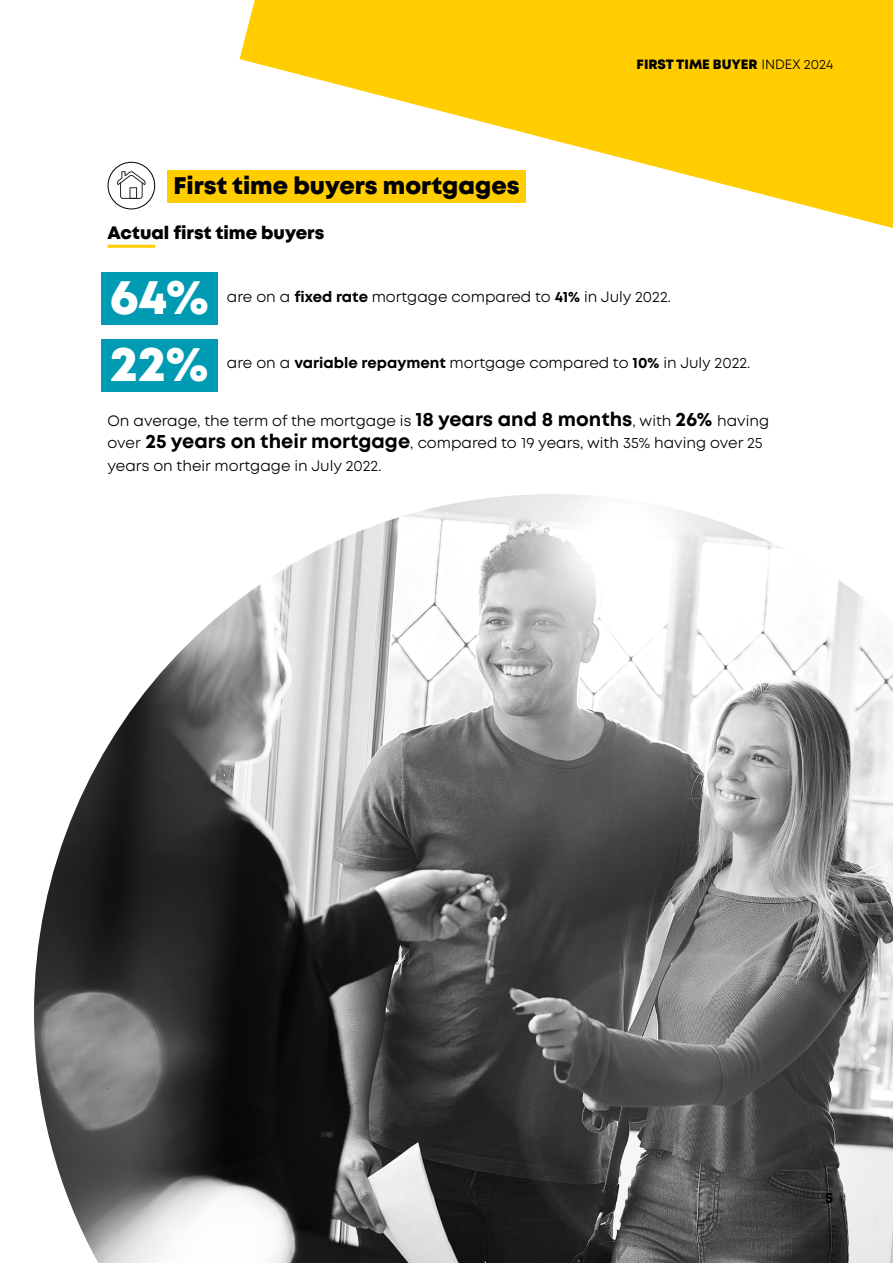
<style>
.page{position:relative;width:893px;height:1263px;background:#fff}
.page>*{position:absolute;margin:0;border:0;box-sizing:border-box;transform-origin:0 0}
.t1{font:800 49.2px "Mont";color:#fff}
.t2{font:800 24px "Mont";color:#000}
.t3{font:800 18px "Mont";color:#000}
.t4{font:15px/22.5px "Mont";color:#000}
.t5{font:700 15px "Mont";color:#000}
.t6{font:800 13.5px "Mont";color:#000}
.s1{font-weight:400}
.s2{font-weight:700}
.s3{font-weight:700;font-size:19.5px}
</style>
<div class="page">
<div style="left:167px;top:171px;width:359px;height:32px;background:#ffcd00"></div>
<hr style="left:108px;top:245px;width:47px;height:3px;background:#ffcd00">
<div style="left:101px;top:272px;width:117px;height:53px;background:#009ab2"></div>
<div style="left:101px;top:339px;width:117px;height:53px;background:#009ab2"></div>
<svg style="left:108px;top:162px;width:47px;height:47px"></svg>
<img style="left:34px;top:494px;width:859px;height:769px">
<svg style="left:239px;top:0;width:654px;height:228px;fill:#ffcd00"></svg>
<p class="t6" style="left:637px;top:56px;width:198px">FIRST TIME BUYER <span class="s1">INDEX 2024</span></p>
<h2 class="t2" style="left:174px;top:170px;width:348px">First time buyers mortgages</h2>
<p class="t3" style="left:108px;top:221px;width:218px">Actual first time buyers</p>
<h1 class="t1" style="left:110px;top:265px;width:101px">64%</h1>
<p class="t4" style="left:227px;top:285px;width:446px">are on a <span class="s2">fixed rate</span> mortgage compared to <span class="s2">41%</span> in July 2022.</p>
<h1 class="t1" style="left:110px;top:332px;width:100px">22%</h1>
<p class="t4" style="left:227px;top:352px;width:525px">are on a <span class="s2">variable repayment</span> mortgage compared to <span class="s2">10%</span> in July 2022.</p>
<p class="t4" style="left:108px;top:409px;width:663px">On average, the term of the mortgage is <span class="s3">18 years and 8 months</span>, with <span class="s3">26%</span> having over <span class="s3">25 years on their mortgage</span>, compared to 19 years, with 35% having over 25 years on their mortgage in July 2022.</p>
<p class="t5" style="left:825px;top:1188px;width:10px">5</p>
</div>
